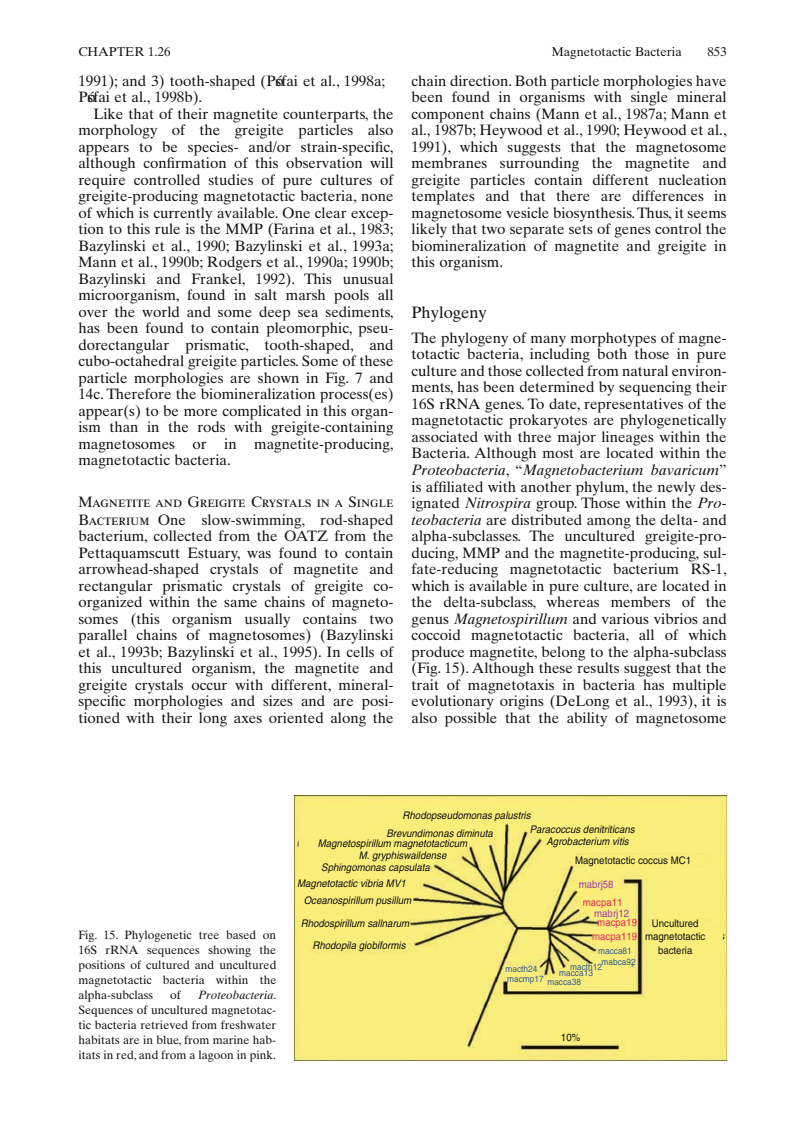
<style>
.page{position:relative;width:809px;height:1127px;background:#fff}
.page>*{position:absolute;margin:0;border:0;box-sizing:border-box;transform-origin:0 0}
.t1{font:16.5px "Times Ten";color:#141314}
.t2{font:15px/16.5px "Times Ten";color:#141314;text-align:justify}
.t3{font:15px "Times Ten Roman SC";color:#141314}
.t4{font:12.75px "Times Ten";color:#141314}
.t5{font:12px/15px "Times Ten";color:#141314;text-align:justify}
.t6{font:italic 10.5px/17.5px "Helvetica";color:#141314;scale:.92 1}
.t7{font:10.5px/13.5px "Helvetica";color:#141314;text-align:center;scale:.92 1}
.t8{font:10.5px/14px "Helvetica";color:#e72859;text-align:center;scale:.92 1}
.t9{font:10.5px "Helvetica";color:#9d3bb1;scale:.92 1}
.t10{font:9px/11.1px "Helvetica";color:#325c8f;scale:.92 1}
.s1{font-family:"Times Ten Roman SC"}
.s2{font-style:italic}
</style>
<div class="page">
<img style="left:294px;top:796px;width:432px;height:264px">
<svg style="left:295px;top:809px;width:428px;height:178px;background:#efe377"></svg>
<div style="left:553px;top:1025px;width:38px;height:18px;background:#faed7a"></div>
<p class="t4" style="left:78px;top:46px;width:94px">CHAPTER 1.26</p>
<p class="t4" style="left:552px;top:46px;width:131px">Magnetotactic Bacteria</p>
<p class="t4" style="left:707px;top:46px;width:21px">853</p>
<p class="t2" style="left:78px;top:74px;width:308px">1991); and 3) tooth-shaped (Pósfai et al., 1998a;<br>Pósfai et al., 1998b).</p>
<p class="t2" style="left:78px;top:107px;width:317px;text-indent:15px">Like that of their magnetite counterparts, the morphology of the greigite particles also appears to be species- and/or strain-specific, although confirmation of this observation will require controlled studies of pure cultures of greigite-producing magnetotactic bacteria, none of which is currently available. One clear excep&shy;tion to this rule is the MMP (Farina et al., 1983; Bazylinski et al., 1990; Bazylinski et al., 1993a; Mann et al., 1990b; Rodgers et al., 1990a; 1990b; Bazylinski and Frankel, 1992). This unusual microorganism, found in salt marsh pools all over the world and some deep sea sediments, has been found to contain pleomorphic, pseu&shy;dorectangular prismatic, tooth-shaped, and cubo-octahedral greigite particles. Some of these particle morphologies are shown in Fig. 7 and 14c. Therefore the biomineralization process(es) appear(s) to be more complicated in this organ&shy;ism than in the rods with greigite-containing magnetosomes or in magnetite-producing, magnetotactic bacteria.</p>
<p class="t3" style="left:78px;top:496px;width:317px">Magnetite and Greigite Crystals in a Single</p>
<p class="t2" style="left:78px;top:512px;width:317px"><span class="s1">Bacterium</span> One slow-swimming, rod-shaped bacterium, collected from the OATZ from the Pettaquamscutt Estuary, was found to contain arrowhead-shaped crystals of magnetite and rectangular prismatic crystals of greigite co&shy;organized within the same chains of magneto&shy;somes (this organism usually contains two parallel chains of magnetosomes) (Bazylinski et al., 1993b; Bazylinski et al., 1995). In cells of this uncultured organism, the magnetite and greigite crystals occur with different, mineral&shy;specific morphologies and sizes and are posi&shy;tioned with their long axes oriented along the</p>
<p class="t2" style="left:411px;top:74px;width:317px">chain direction. Both particle morphologies have been found in organisms with single mineral component chains (Mann et al., 1987a; Mann et al., 1987b; Heywood et al., 1990; Heywood et al., 1991), which suggests that the magnetosome membranes surrounding the magnetite and greigite particles contain different nucleation templates and that there are differences in magnetosome vesicle biosynthesis. Thus, it seems likely that two separate sets of genes control the biomineralization of magnetite and greigite in this organism.</p>
<p class="t1" style="left:411px;top:306px;width:77px">Phylogeny</p>
<p class="t2" style="left:411px;top:331px;width:317px">The phylogeny of many morphotypes of magne&shy;totactic bacteria, including both those in pure culture and those collected from natural environ&shy;ments, has been determined by sequencing their 16S rRNA genes. To date, representatives of the magnetotactic prokaryotes are phylogenetically associated with three major lineages within the Bacteria. Although most are located within the <span class="s2">Proteobacteria</span>, “<span class="s2">Magnetobacterium bavaricum</span>” is affiliated with another phylum, the newly des&shy;ignated <span class="s2">Nitrospira</span> group. Those within the <span class="s2">Pro&shy;teobacteria</span> are distributed among the delta- and alpha-subclasses. The uncultured greigite-pro&shy;ducing, MMP and the magnetite-producing, sul&shy;fate-reducing magnetotactic bacterium RS-1, which is available in pure culture, are located in the delta-subclass, whereas members of the genus <span class="s2">Magnetospirillum</span> and various vibrios and coccoid magnetotactic bacteria, all of which produce magnetite, belong to the alpha-subclass (Fig. 15). Although these results suggest that the trait of magnetotaxis in bacteria has multiple evolutionary origins (DeLong et al., 1993), it is also possible that the ability of magnetosome</p>
<p class="t5" style="left:78px;top:928px;width:199px">Fig. 15. Phylogenetic tree based on 16S rRNA sequences showing the positions of cultured and uncultured magnetotactic bacteria within the alpha-subclass</p>
<p class="t5" style="left:78px;top:988px;width:199px;text-indent:120px"><span class="s2">Proteobacteria</span>.<br>Sequences of uncultured magnetotac&shy;tic bacteria retrieved from freshwater habitats are in blue, from marine hab&shy;itats in red, and from a lagoon in pink.</p>
<p class="t5" style="left:170px;top:988px;width:12px">of</p>
<p class="t6" style="left:386px;top:807px;width:158px;text-indent:16px">Rhodopseudomonas palustris<br>Brevundimonas diminuta</p>
<p class="t6" style="left:546px;top:824px;width:97px;line-height:12px;text-indent:-17px">Paracoccus denitriticans<br>Agrobacterium vitis</p>
<p class="t7" style="left:575px;top:854px;width:128px">Magnetotactic coccus MC1</p>
<p class="t6" style="left:318px;top:835px;width:164px">Magnetospirillum magnetotacticum</p>
<p class="t6" style="left:359px;top:847px;width:97px">M. gryphiswaildense</p>
<p class="t6" style="left:321px;top:859px;width:120px">Sphingomonas capsulata</p>
<p class="t6" style="left:304px;top:875px;width:118px;line-height:17px;text-indent:-7px">Magnetotactic vibria MV1<br>Oceanospirillum pusillum</p>
<p class="t6" style="left:312px;top:912px;width:107px;line-height:22.5px;text-indent:-12px">Rhodospirillum sallnarum<br>Rhodopila giobiformis</p>
<p class="t9" style="left:578px;top:880px;width:39px">mabrj58</p>
<p class="t8" style="left:582px;top:896px;width:45px">macpa11</p>
<p class="t9" style="left:594px;top:909px;width:39px">mabrj12</p>
<p class="t8" style="left:592px;top:916px;width:51px">macpa19 macpa119</p>
<p class="t10" style="left:598px;top:946px;width:42px;text-align:center">macca81 mabca92</p>
<p class="t10" style="left:559px;top:964px;width:48px;line-height:6.4px;text-indent:11px">macth12 macca13</p>
<p class="t7" style="left:645px;top:917px;width:67px">Uncultured magnetotactic bacteria</p>
<p class="t10" style="left:505px;top:963px;width:84px;line-height:11.7px">macth24<br>macmp17 macca38</p>
<p class="t7" style="left:561px;top:1031px;width:23px">10%</p>
</div>
